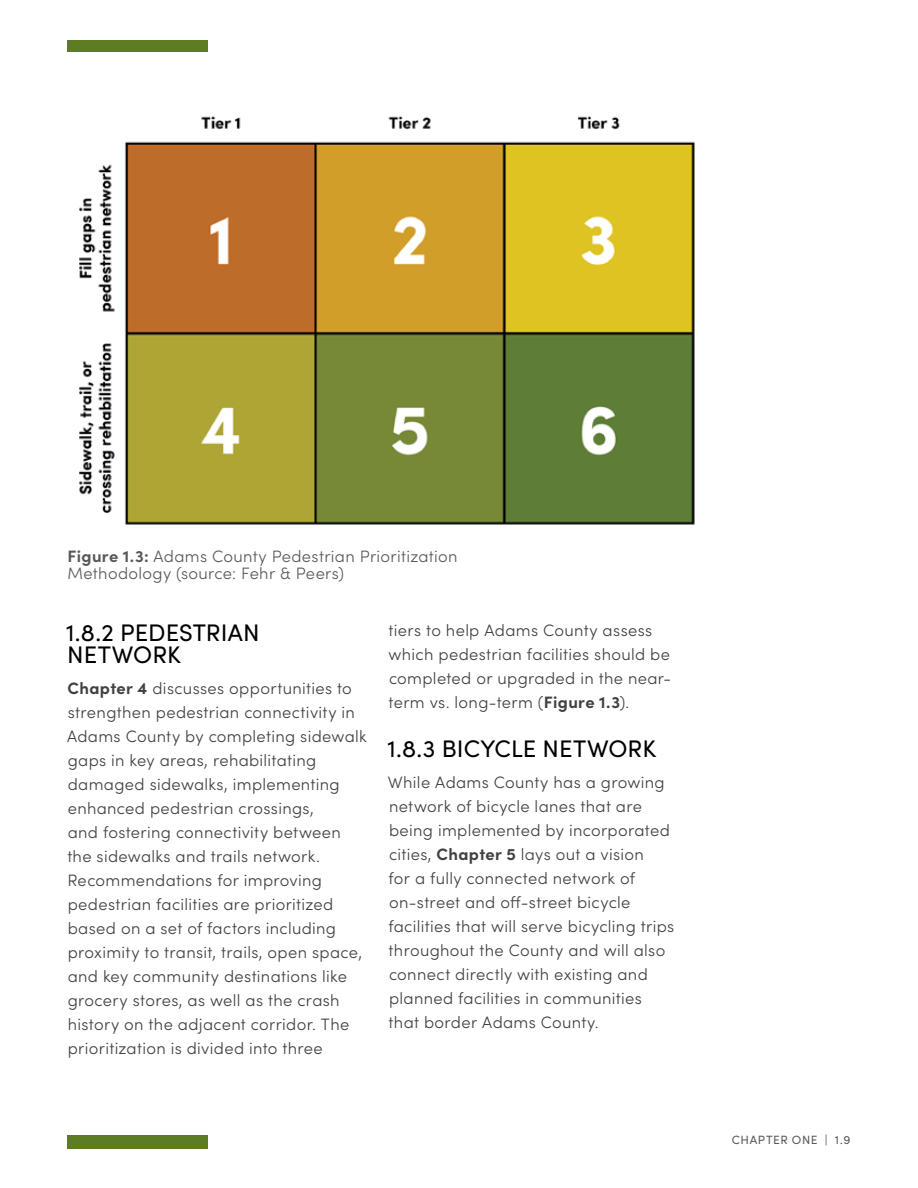
<style>
.page{position:relative;width:918px;height:1188px;background:#fff}
.page>*{position:absolute;margin:0;border:0;box-sizing:border-box;transform-origin:0 0}
.t1{font:24px/22.5px "Sofia Pro";letter-spacing:.005em;color:#000}
.t2{font:300 16.5px/24px "Sofia Pro";letter-spacing:.02em;color:#414042}
.t3{font:300 16.5px/16.5px "Sofia Pro";letter-spacing:.02em;color:#58595b}
.t4{font:12px "Sofia Pro";color:#58595b}
.s1{font-weight:700}
</style>
<div class="page">
<div style="left:68px;top:1136px;width:140px;height:13px;background:#5e7d23"></div>
<div style="left:68px;top:40px;width:140px;height:12px;background:#5e7d23"></div>
<img style="left:79px;top:116px;width:616px;height:409px">
<p class="t3" style="left:68px;top:547px;width:392px"><span class="s1">Figure 1.3:</span> Adams County Pedestrian Prioritization<br>Methodology (source: Fehr &amp; Peers)</p>
<h1 class="t1" style="left:66px;top:620px;width:195px">1.8.2 PEDESTRIAN<br>NETWORK</h1>
<p class="t2" style="left:67px;top:676px;width:301px"><span class="s1">Chapter 4</span> discusses opportunities to strengthen pedestrian connectivity in Adams County by completing sidewalk gaps in key areas, rehabilitating damaged sidewalks, implementing enhanced pedestrian crossings,<br>and fostering connectivity between the sidewalks and trails network.<br>Recommendations for improving pedestrian facilities are prioritized based on a set of factors including proximity to transit, trails, open space, and key community destinations like grocery stores, as well as the crash history on the adjacent corridor. The prioritization is divided into three</p>
<p class="t2" style="left:389px;top:617px;width:284px">tiers to help Adams County assess which pedestrian facilities should be completed or upgraded in the near&shy;term vs. long-term (<span class="s1">Figure 1.3</span>).</p>
<h1 class="t1" style="left:388px;top:736px;width:270px">1.8.3 BICYCLE NETWORK</h1>
<p class="t2" style="left:388px;top:769px;width:288px">While Adams County has a growing network of bicycle lanes that are being implemented by incorporated cities, <span class="s1">Chapter 5</span> lays out a vision<br>for a fully connected network of on-street and off-street bicycle facilities that will serve bicycling trips throughout the County and will also connect directly with existing and planned facilities in communities that border Adams County.</p>
<p class="t4" style="left:732px;top:1131px;width:18px">CHAPTER</p>
<p class="t4" style="left:792px;top:1131px;width:19px">ONE</p>
<p class="t4" style="left:825px;top:1131px;width:27px">| 1.9</p>
</div>
